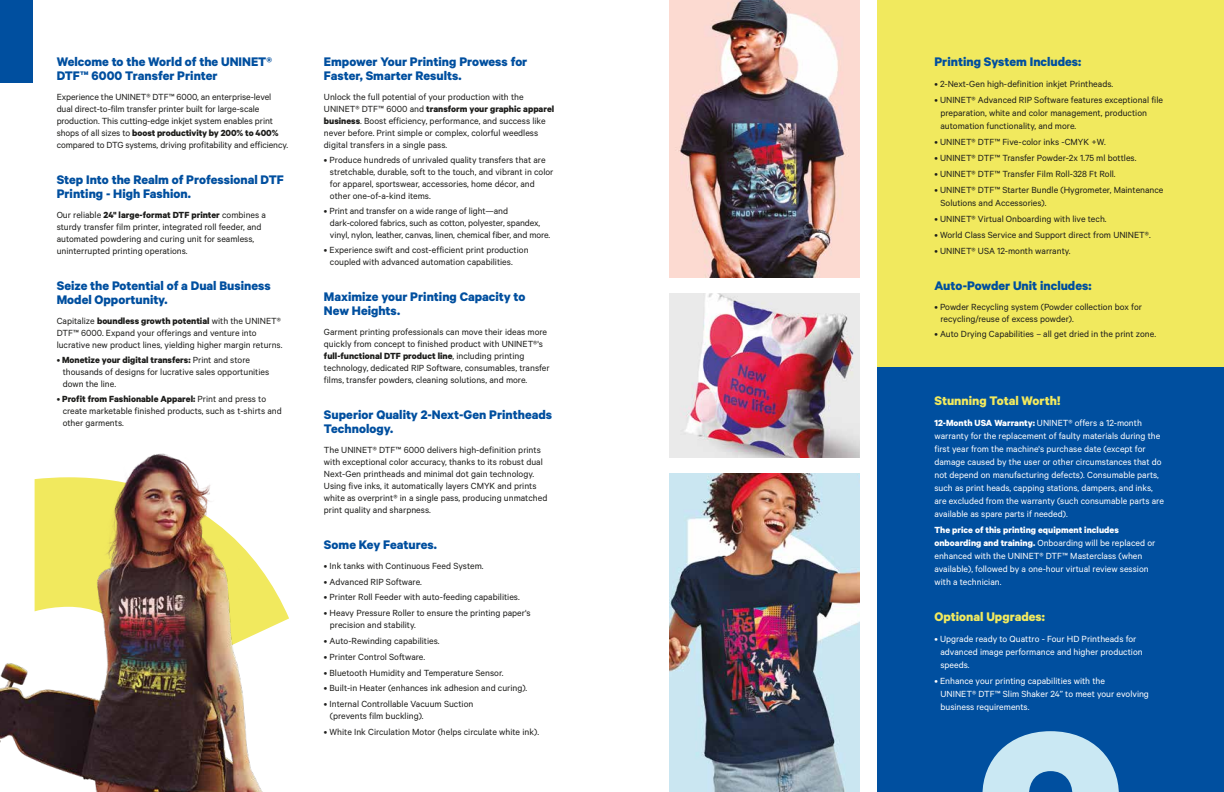
<style>
.page{position:relative;width:1224px;height:792px;background:#fff}
.page>*{position:absolute;margin:0;border:0;box-sizing:border-box;transform-origin:0 0}
.t1{font:700 14px/14px "Calibre";color:#004f9f}
.t2{font:700 14px "Calibre";color:#f1e95e}
.t3{font:10px/12px "Calibre";color:#1d1d1b}
.t4{font:10px/13px "Calibre";color:#fff}
.s1{font-weight:700}
</style>
<div class="page">
<div style="left:878px;top:366px;width:346px;height:426px;background:#004f9f"></div>
<div style="left:878px;top:0;width:346px;height:366px;background:#f1e95e"></div>
<div style="left:0;top:0;width:33px;height:82px;background:#004f9f"></div>
<svg style="left:982px;top:731px;width:137px;height:61px"></svg>
<img style="left:0;top:453px;width:289px;height:339px">
<img style="left:670px;top:0;width:190px;height:277px">
<img style="left:670px;top:293px;width:190px;height:164px">
<img style="left:670px;top:473px;width:190px;height:319px">
<h1 class="t1" style="left:57px;top:54px;width:217px">Welcome to the World of the UNINET®<br>DTF™ 6000 Transfer Printer</h1>
<p class="t3" style="left:57px;top:90px;width:233px">Experience the UNINET® DTF™ 6000, an enterprise-level dual direct-to-film transfer printer built for large-scale production. This cutting-edge inkjet system enables print shops of all sizes to <span class="s1">boost productivity by 200% to 400% </span>compared to DTG systems, driving profitability and efficiency.</p>
<h1 class="t1" style="left:57px;top:172px;width:229px">Step Into the Realm of Professional DTF<br>Printing - High Fashion.</h1>
<p class="t3" style="left:57px;top:208px;width:211px">Our reliable <span class="s1">24" large-format DTF printer</span> combines a sturdy transfer film printer, integrated roll feeder, and automated powdering and curing unit for seamless, uninterrupted printing operations.</p>
<h1 class="t1" style="left:57px;top:278px;width:216px">Seize the Potential of a Dual Business<br>Model Opportunity.</h1>
<p class="t3" style="left:57px;top:314px;width:227px">Capitalize <span class="s1">boundless growth potential</span> with the UNINET®<br>DTF™ 6000. Expand your offerings and venture into lucrative new product lines, yielding higher margin returns.</p>
<p class="t3" style="left:63px;top:353px;width:208px;text-indent:-6px">• <span class="s1">Monetize your digital transfers:</span> Print and store thousands of designs for lucrative sales opportunities down the line.</p>
<p class="t3" style="left:63px;top:392px;width:221px;text-indent:-6px">• <span class="s1">Profit from Fashionable Apparel:</span> Print and press to create marketable finished products, such as t-shirts and other garments.</p>
<h1 class="t1" style="left:324px;top:54px;width:205px">Empower Your Printing Prowess for<br>Faster, Smarter Results.</h1>
<p class="t3" style="left:324px;top:90px;width:232px">Unlock the full potential of your production with the UNINET® DTF™ 6000 and <span class="s1">transform your graphic apparel business</span>. Boost efficiency, performance, and success like never before. Print simple or complex, colorful weedless digital transfers in a single pass.</p>
<p class="t3" style="left:330px;top:153px;width:225px;text-indent:-6px">• Produce hundreds of unrivaled quality transfers that are stretchable, durable, soft to the touch, and vibrant in color for apparel, sportswear, accessories, home décor, and other one-of-a-kind items.</p>
<p class="t3" style="left:330px;top:204px;width:222px;text-indent:-6px">• Print and transfer on a wide range of light—and dark-colored fabrics, such as cotton, polyester, spandex, vinyl, nylon, leather, canvas, linen, chemical fiber, and more.</p>
<p class="t3" style="left:330px;top:243px;width:200px;text-indent:-6px">• Experience swift and cost-efficient print production coupled with advanced automation capabilities.</p>
<h1 class="t1" style="left:324px;top:289px;width:203px">Maximize your Printing Capacity to<br>New Heights.</h1>
<p class="t3" style="left:324px;top:325px;width:227px">Garment printing professionals can move their ideas more quickly from concept to finished product with UNINET®'s <span class="s1">full-functional DTF product line</span>, including printing technology, dedicated RIP Software, consumables, transfer films, transfer powders, cleaning solutions, and more.</p>
<h1 class="t1" style="left:324px;top:407px;width:230px">Superior Quality 2-Next-Gen Printheads<br>Technology.</h1>
<p class="t3" style="left:324px;top:443px;width:225px">The UNINET® DTF™ 6000 delivers high-definition prints with exceptional color accuracy, thanks to its robust dual Next-Gen printheads and minimal dot gain technology.<br>Using five inks, it automatically layers CMYK and prints white as overprint® in a single pass, producing unmatched print quality and sharpness.</p>
<h1 class="t1" style="left:324px;top:537px;width:114px">Some Key Features.</h1>
<p class="t3" style="left:324px;top:559px;width:161px">• Ink tanks with Continuous Feed System.</p>
<p class="t3" style="left:324px;top:575px;width:100px">• Advanced RIP Software.</p>
<p class="t3" style="left:324px;top:591px;width:197px">• Printer Roll Feeder with auto-feeding capabilities.</p>
<p class="t3" style="left:330px;top:607px;width:202px;text-indent:-6px">• Heavy Pressure Roller to ensure the printing paper's precision and stability.</p>
<p class="t3" style="left:324px;top:635px;width:117px">• Auto-Rewinding capabilities.</p>
<p class="t3" style="left:324px;top:650px;width:103px">• Printer Control Software.</p>
<p class="t3" style="left:324px;top:666px;width:181px">• Bluetooth Humidity and Temperature Sensor.</p>
<p class="t3" style="left:324px;top:682px;width:205px">• Built-in Heater (enhances ink adhesion and curing).</p>
<p class="t3" style="left:330px;top:698px;width:145px;text-indent:-6px">• Internal Controllable Vacuum Suction (prevents film buckling).</p>
<p class="t3" style="left:324px;top:726px;width:217px">• White Ink Circulation Motor (helps circulate white ink).</p>
<h1 class="t1" style="left:934px;top:54px;width:148px">Printing System Includes:</h1>
<p class="t3" style="left:934px;top:77px;width:180px">• 2-Next-Gen high-definition inkjet Printheads.</p>
<p class="t3" style="left:940px;top:93px;width:224px;line-height:13px;text-indent:-6px">• UNINET® Advanced RIP Software features exceptional file preparation, white and color management, production automation functionality, and more.</p>
<p class="t3" style="left:934px;top:135px;width:173px">• UNINET® DTF™ Five-color inks -CMYK +W.</p>
<p class="t3" style="left:934px;top:151px;width:204px">• UNINET® DTF™ Transfer Powder-2x 1.75 ml bottles.</p>
<p class="t3" style="left:934px;top:167px;width:183px">• UNINET® DTF™ Transfer Film Roll-328 Ft Roll.</p>
<p class="t3" style="left:940px;top:183px;width:225px;line-height:13px;text-indent:-6px">• UNINET® DTF™ Starter Bundle (Hygrometer, Maintenance<br>Solutions and Accessories).</p>
<p class="t3" style="left:934px;top:212px;width:174px">• UNINET® Virtual Onboarding with live tech.</p>
<p class="t3" style="left:934px;top:228px;width:218px">• World Class Service and Support direct from UNINET®.</p>
<p class="t3" style="left:934px;top:244px;width:138px">• UNINET® USA 12-month warranty.</p>
<h1 class="t1" style="left:934px;top:278px;width:159px">Auto-Powder Unit includes:</h1>
<p class="t3" style="left:940px;top:300px;width:203px;text-indent:-6px">• Powder Recycling system (Powder collection box for recycling/reuse of excess powder).</p>
<p class="t3" style="left:934px;top:327px;width:223px">• Auto Drying Capabilities – all get dried in the print zone.</p>
<h1 class="t2" style="left:934px;top:392px;width:127px">Stunning Total Worth!</h1>
<p class="t4" style="left:934px;top:416px;width:231px"><span class="s1">12-Month USA Warranty:</span> UNINET® offers a 12-month warranty for the replacement of faulty materials during the first year from the machine's purchase date (except for damage caused by the user or other circumstances that do not depend on manufacturing defects). Consumable parts, such as print heads, capping stations, dampers, and inks, are excluded from the warranty (such consumable parts are available as spare parts if needed).</p>
<p class="t4" style="left:934px;top:523px;width:222px"><span class="s1">The price of this printing equipment includes onboarding and training.</span> Onboarding will be replaced or enhanced with the UNINET® DTF™ Masterclass (when available), followed by a one-hour virtual review session with a technician.</p>
<h1 class="t2" style="left:934px;top:608px;width:112px">Optional Upgrades:</h1>
<p class="t4" style="left:940px;top:632px;width:204px;text-indent:-6px">• Upgrade ready to Quattro - Four HD Printheads for advanced image performance and higher production speeds.</p>
<p class="t4" style="left:940px;top:674px;width:210px;text-indent:-6px">• Enhance your printing capabilities with the<br>UNINET® DTF™ Slim Shaker 24” to meet your evolving business requirements.</p>
</div>
